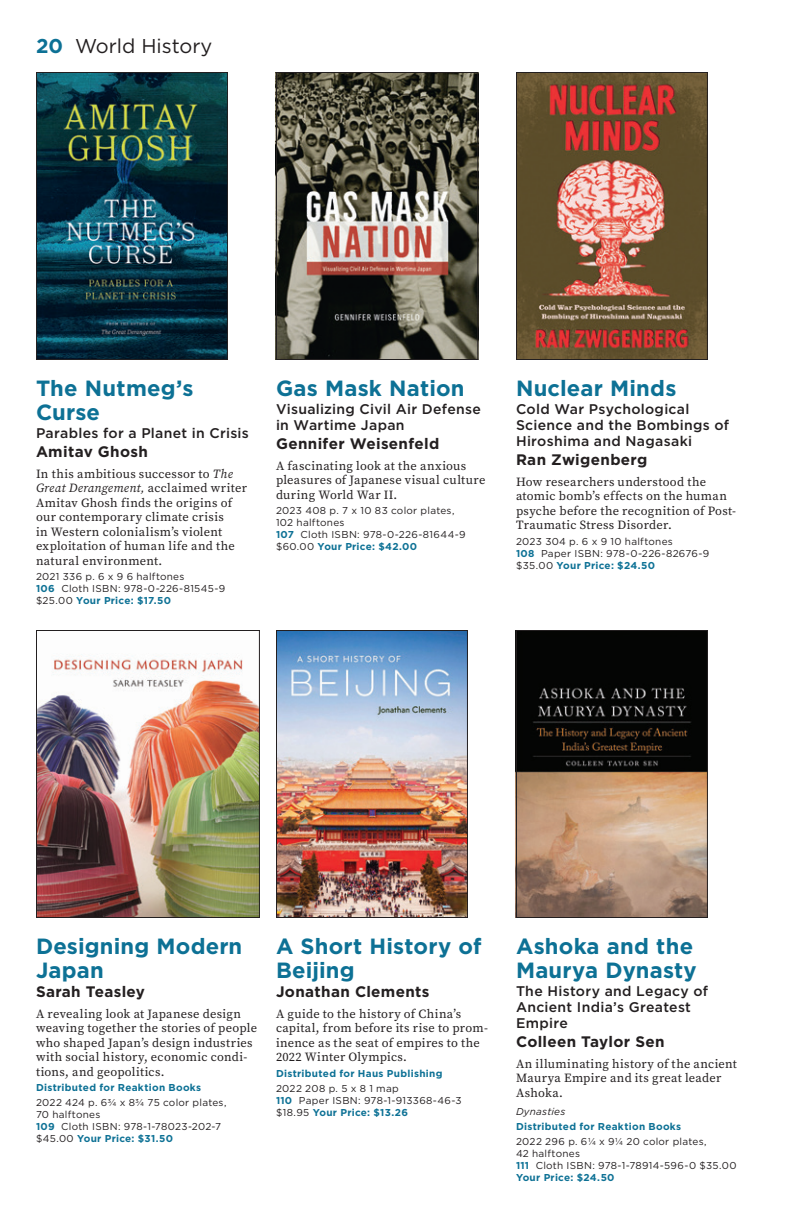
<style>
.page{position:relative;width:792px;height:1224px;background:#fff}
.page>*{position:absolute;margin:0;border:0;box-sizing:border-box;transform-origin:0 0}
._6title{font:700 22px/24px "Gotham";letter-spacing:.01em;color:#0d7195}
.category-top{font:20px "Gotham";color:#231f20}
._6author{font:700 15.2px "Gotham";letter-spacing:.02em;color:#231f20}
._6subtitle{font:500 14px/16px "Gotham";letter-spacing:.02em;color:#231f20}
._6text{font:12.4px/14.4px "Source Serif Pro";letter-spacing:.02em;color:#231f20}
._6biblisting{font:10px/12px "Gotham";letter-spacing:.025em;color:#231f20}
._6biblisting-2{font:700 10px "Gotham";letter-spacing:.03em;color:#0d7195}
._6_series{font:italic 10px "Gotham";letter-spacing:.02em;color:#231f20}
.s1{font-weight:700;color:#0d7195}
.s2{font-style:italic}
</style>
<div class="page">
<img style="left:38px;top:74px;width:188px;height:284px">
<div style="left:36px;top:72px;width:192px;height:288px;border:1px solid #231f20"></div>
<img style="left:518px;top:74px;width:188px;height:284px">
<div style="left:516px;top:72px;width:192px;height:288px;border:1px solid #231f20"></div>
<img style="left:278px;top:74px;width:198px;height:284px">
<div style="left:276px;top:72px;width:202px;height:288px;border:1px solid #231f20"></div>
<img style="left:38px;top:654px;width:220px;height:262px">
<div style="left:36px;top:630px;width:224px;height:288px;border:1px solid #231f20"></div>
<img style="left:278px;top:632px;width:188px;height:284px">
<div style="left:276px;top:630px;width:192px;height:288px;border:1px solid #231f20"></div>
<img style="left:518px;top:632px;width:188px;height:284px">
<div style="left:516px;top:630px;width:192px;height:288px;border:1px solid #231f20"></div>
<p class="category-top" style="left:36px;top:33px;width:178px"><span class="s1">20</span> World History</p>
<p class="_6title" style="left:36px;top:376px;width:159px">The Nutmeg’s<br>Curse</p>
<p class="_6subtitle" style="left:36px;top:425px;width:214px">Parables for a Planet in Crisis</p>
<p class="_6author" style="left:36px;top:443px;width:113px">Amitav Ghosh</p>
<p class="_6text" style="left:36px;top:467px;width:213px">In this ambitious successor to <span class="s2">The<br>Great Derangement,</span> acclaimed writer<br>Amitav Ghosh finds the origins of our contemporary climate crisis<br>in Western colonialism’s violent exploitation of human life and the natural environment.</p>
<p class="_6biblisting" style="left:36px;top:570px;width:191px">2021 336 p. 6 x 9 6 halftones<br><span class="s1">106</span> Cloth ISBN: 978-0-226-81545-9 $25.00 <span class="s1">Your Price: $17.50</span></p>
<p class="_6title" style="left:276px;top:376px;width:190px">Gas Mask Nation</p>
<p class="_6subtitle" style="left:276px;top:401px;width:206px">Visualizing Civil Air Defense in Wartime Japan</p>
<p class="_6author" style="left:276px;top:435px;width:165px">Gennifer Weisenfeld</p>
<p class="_6text" style="left:276px;top:459px;width:211px">A fascinating look at the anxious pleasures of Japanese visual culture during World War II.</p>
<p class="_6biblisting" style="left:276px;top:504px;width:191px">2023 408 p. 7 x 10 83 color plates,<br>102 halftones<br><span class="s1">107</span> Cloth ISBN: 978-0-226-81644-9 $60.00 <span class="s1">Your Price: $42.00</span></p>
<p class="_6title" style="left:516px;top:376px;width:162px">Nuclear Minds</p>
<p class="_6subtitle" style="left:516px;top:401px;width:215px">Cold War Psychological<br>Science and the Bombings of<br>Hiroshima and Nagasaki</p>
<p class="_6author" style="left:516px;top:451px;width:133px">Ran Zwigenberg</p>
<p class="_6text" style="left:516px;top:475px;width:222px">How researchers understood the atomic bomb’s effects on the human psyche before the recognition of Post-Traumatic Stress Disorder.</p>
<p class="_6biblisting" style="left:516px;top:535px;width:195px">2023 304 p. 6 x 9 10 halftones<br><span class="s1">108</span> Paper ISBN: 978-0-226-82676-9 $35.00 <span class="s1">Your Price: $24.50</span></p>
<p class="_6title" style="left:36px;top:934px;width:208px">Designing Modern<br>Japan</p>
<p class="_6author" style="left:36px;top:983px;width:110px">Sarah Teasley</p>
<p class="_6text" style="left:36px;top:1007px;width:223px">A revealing look at Japanese design weaving together the stories of people who shaped Japan’s design industries with social history, economic condi&shy;tions, and geopolitics.</p>
<p class="_6biblisting-2" style="left:36px;top:1082px;width:167px">Distributed for Reaktion Books</p>
<p class="_6biblisting" style="left:36px;top:1097px;width:192px">2022 424 p. 63/4 x 83/4 75 color plates,<br>70 halftones<br><span class="s1">109</span> Cloth ISBN: 978-1-78023-202-7 $45.00 <span class="s1">Your Price: $31.50</span></p>
<p class="_6title" style="left:276px;top:934px;width:207px">A Short History of<br>Beijing</p>
<p class="_6author" style="left:276px;top:983px;width:155px">Jonathan Clements</p>
<p class="_6text" style="left:276px;top:1007px;width:213px">A guide to the history of China’s capital, from before its rise to prom&shy;inence as the seat of empires to the<br>2022 Winter Olympics.</p>
<p class="_6biblisting-2" style="left:276px;top:1067px;width:168px">Distributed for Haus Publishing</p>
<p class="_6biblisting" style="left:276px;top:1082px;width:187px">2022 208 p. 5 x 8 1 map<br><span class="s1">110</span> Paper ISBN: 978-1-913368-46-3 $18.95 <span class="s1">Your Price: $13.26</span></p>
<p class="_6title" style="left:516px;top:934px;width:182px">Ashoka and the<br>Maurya Dynasty</p>
<p class="_6subtitle" style="left:516px;top:983px;width:194px">The History and Legacy of<br>Ancient India’s Greatest<br>Empire</p>
<p class="_6author" style="left:516px;top:1033px;width:150px">Colleen Taylor Sen</p>
<p class="_6text" style="left:516px;top:1057px;width:222px">An illuminating history of the ancient<br>Maurya Empire and its great leader<br>Ashoka.</p>
<p class="_6_series" style="left:516px;top:1105px;width:51px">Dynasties</p>
<p class="_6biblisting-2" style="left:516px;top:1121px;width:167px">Distributed for Reaktion Books</p>
<p class="_6biblisting" style="left:516px;top:1136px;width:222px">2022 296 p. 61/4 x 91/4 20 color plates,<br>42 halftones<br><span class="s1">111</span> Cloth ISBN: 978-1-78914-596-0 $35.00<br><span class="s1">Your Price: $24.50</span></p>
</div>
